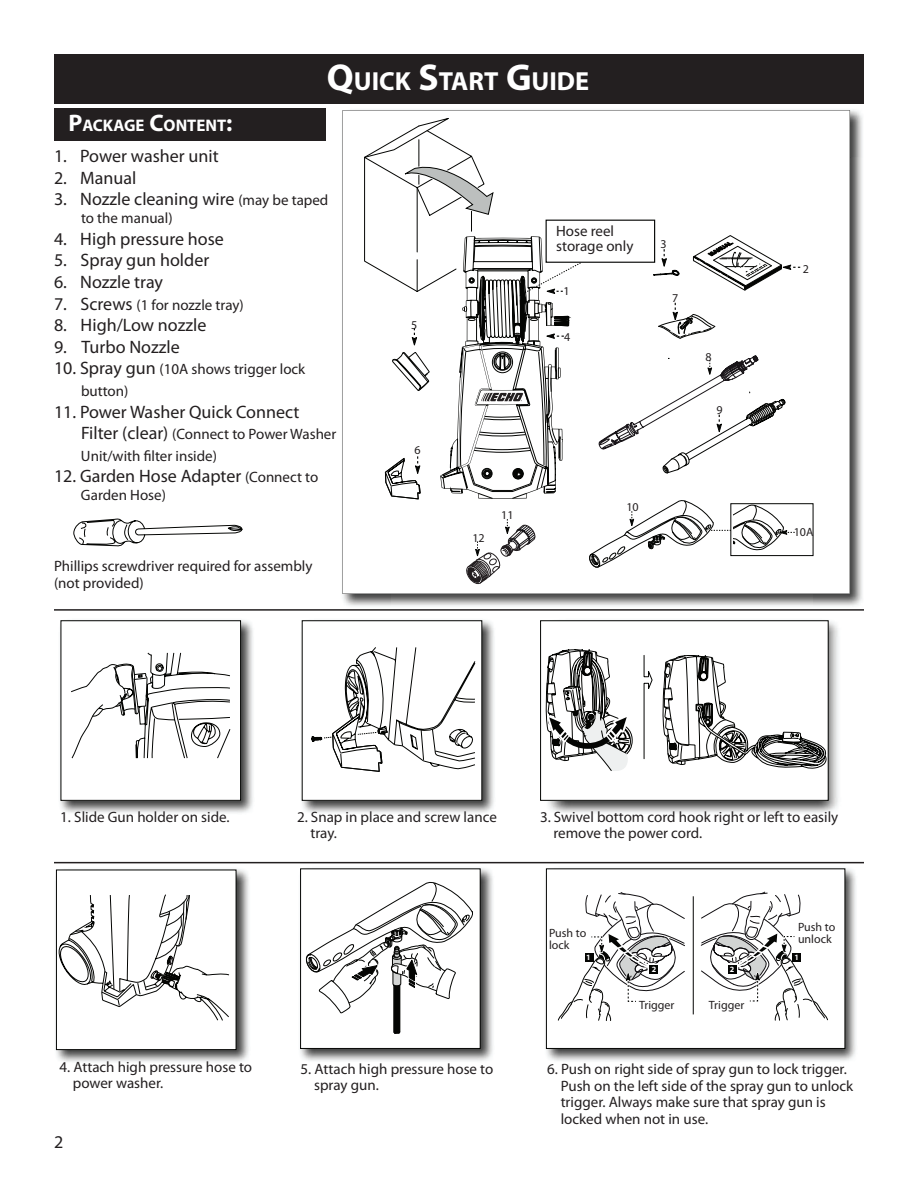
<style>
.page{position:relative;width:918px;height:1188px;background:#fff}
.page>*{position:absolute;margin:0;border:0;box-sizing:border-box;transform-origin:0 0}
.t1{font:700 26.25px "Myriad Pro";color:#fff}
.t2{font:18px "Myriad Pro";color:#231f20}
.t3{font:700 16.8px "Myriad Pro";color:#fff}
.t4{font:15px/16.5px "Myriad Pro";color:#231f20}
.t5{font:12px/12px "Myriad Pro";color:#231f20}
.t6{font:700 8.1px "Myriad Pro";color:#fff}
.s1{font-size:24px}
.s2{font-size:37.5px}
.s3{font-size:15px}
.s4{font-size:18px}
</style>
<div class="page">
<img style="left:544px;top:620px;width:295px;height:193px">
<svg style="left:73px;top:518px;width:170px;height:29px"></svg>
<img style="left:301px;top:620px;width:193px;height:193px">
<div style="left:302px;top:621px;width:180px;height:179px;background:#fff"></div>
<svg style="left:311px;top:647px;width:165px;height:125px"></svg>
<img style="left:60px;top:620px;width:193px;height:193px">
<div style="left:61px;top:621px;width:180px;height:179px;background:#fff"></div>
<div style="left:61px;top:621px;width:180px;height:180px;border:1px solid #040503"></div>
<svg style="left:71px;top:653px;width:159px;height:106px"></svg>
<div style="left:541px;top:621px;width:287px;height:179px;background:#fff"></div>
<div style="left:540px;top:621px;width:288px;height:180px;border:1px solid #040503"></div>
<svg style="left:662px;top:655px;width:164px;height:114px"></svg>
<svg style="left:644px;top:655px;width:8px;height:104px"></svg>
<svg style="left:545px;top:650px;width:88px;height:121px"></svg>
<img style="left:545px;top:868px;width:311px;height:193px">
<div style="left:546px;top:869px;width:299px;height:179px;background:#fff"></div>
<div style="left:546px;top:869px;width:299px;height:180px;border:1px solid #040503"></div>
<svg style="left:701px;top:892px;width:127px;height:129px"></svg>
<svg style="left:558px;top:892px;width:127px;height:129px"></svg>
<hr style="left:693px;top:896px;width:1px;height:118px;background:#040503">
<img style="left:55px;top:869px;width:194px;height:193px">
<div style="left:56px;top:870px;width:180px;height:180px;background:#fff"></div>
<div style="left:56px;top:870px;width:180px;height:180px;border:1px solid #040503"></div>
<svg style="left:57px;top:894px;width:173px;height:127px"></svg>
<img style="left:300px;top:868px;width:193px;height:193px">
<div style="left:301px;top:869px;width:179px;height:179px;background:#fff"></div>
<div style="left:300px;top:869px;width:180px;height:180px;border:1px solid #040503"></div>
<svg style="left:305px;top:882px;width:168px;height:152px"></svg>
<img style="left:850px;top:110px;width:13px;height:47px">
<img style="left:343px;top:594px;width:49px;height:12px">
<img style="left:813px;top:157px;width:50px;height:449px">
<img style="left:392px;top:594px;width:421px;height:12px">
<img style="left:392px;top:594px;width:408px;height:1px">
<svg style="left:342px;top:110px;width:508px;height:484px"></svg>
<svg style="left:693px;top:235px;width:107px;height:56px"></svg>
<svg style="left:654px;top:249px;width:25px;height:27px"></svg>
<svg style="left:598px;top:355px;width:188px;height:118px"></svg>
<svg style="left:658px;top:303px;width:58px;height:36px"></svg>
<svg style="left:589px;top:500px;width:206px;height:80px"></svg>
<div style="left:546px;top:220px;width:109px;height:43px;border:1px solid #040503"></div>
<svg style="left:364px;top:117px;width:217px;height:468px"></svg>
<div style="left:54px;top:54px;width:810px;height:50px;background:#231f20"></div>
<div style="left:54px;top:108px;width:272px;height:32px;background:#231f20"></div>
<hr style="left:54px;top:609px;width:810px;height:2px;background:#231f20">
<hr style="left:54px;top:862px;width:810px;height:1px;background:#231f20">
<p class="t3" style="left:68px;top:115px;width:166px"><span class="s1">P</span>ACKAGE <span class="s1">C</span>ONTENT<span class="s1">:</span></p>
<h1 class="t1" style="left:327px;top:64px;width:264px"><span class="s2">Q</span>UICK <span class="s2">S</span>TART <span class="s2">G</span>UIDE</h1>
<p class="t2" style="left:54px;top:145px;width:166px">1. Power washer unit</p>
<p class="t2" style="left:54px;top:166px;width:84px">2. Manual</p>
<p class="t2" style="left:54px;top:188px;width:276px">3. Nozzle cleaning wire <span class="s3">(may be taped</span></p>
<p class="t4" style="left:81px;top:210px;width:93px">to the manual)</p>
<p class="t2" style="left:54px;top:228px;width:171px">4. High pressure hose</p>
<p class="t2" style="left:54px;top:249px;width:157px">5. Spray gun holder</p>
<p class="t2" style="left:54px;top:271px;width:111px">6. Nozzle tray</p>
<p class="t4" style="left:54px;top:296px;width:191px"><span class="s4">7. Screws</span> (1 for nozzle tray)</p>
<p class="t2" style="left:54px;top:314px;width:154px">8. High/Low nozzle</p>
<p class="t2" style="left:54px;top:336px;width:127px">9. Turbo Nozzle</p>
<p class="t4" style="left:81px;top:358px;width:226px;line-height:21.6px;text-indent:-27px"><span class="s4">10. Spray gun</span> (10A shows trigger lock button)</p>
<p class="t2" style="left:54px;top:400px;width:247px">11. Power Washer Quick Connect</p>
<p class="t4" style="left:81px;top:423px;width:257px;line-height:21.6px"><span class="s4">Filter (clear)</span> (Connect to Power Washer<br>Unit/with filter inside)</p>
<p class="t2" style="left:54px;top:465px;width:266px">12. Garden Hose Adapter <span class="s3">(Connect to</span></p>
<p class="t4" style="left:81px;top:487px;width:87px">Garden Hose)</p>
<p class="t4" style="left:54px;top:558px;width:260px">Phillips screwdriver required for assembly (not provided)</p>
<p class="t5" style="left:411px;top:318px;width:8px">5</p>
<p class="t5" style="left:415px;top:443px;width:8px">6</p>
<p class="t4" style="left:556px;top:223px;width:79px;line-height:15px">Hose reel storage only</p>
<p class="t5" style="left:563px;top:285px;width:8px">1</p>
<p class="t5" style="left:564px;top:331px;width:8px">4</p>
<p class="t5" style="left:472px;top:532px;width:14px">12</p>
<p class="t5" style="left:501px;top:509px;width:14px">11</p>
<p class="t5" style="left:626px;top:501px;width:14px">10</p>
<p class="t5" style="left:661px;top:238px;width:8px">3</p>
<p class="t5" style="left:672px;top:292px;width:8px">7</p>
<p class="t5" style="left:706px;top:351px;width:8px">8</p>
<p class="t5" style="left:716px;top:404px;width:8px">9</p>
<p class="t5" style="left:803px;top:263px;width:8px">2</p>
<p class="t5" style="left:794px;top:526px;width:21px">10A</p>
<p class="t4" style="left:60px;top:808px;width:171px">1. Slide Gun holder on side.</p>
<p class="t4" style="left:310px;top:808px;width:188px;text-indent:-14px">2. Snap in place and screw lance tray.</p>
<p class="t4" style="left:554px;top:808px;width:286px;text-indent:-14px">3. Swivel bottom cord hook right or left to easily remove the power cord.</p>
<p class="t5" style="left:549px;top:927px;width:39px">Push to lock</p>
<p class="t5" style="left:798px;top:920px;width:39px">Push to unlock</p>
<p class="t6" style="left:586px;top:952px;width:6px">1</p>
<p class="t6" style="left:652px;top:964px;width:6px">2</p>
<p class="t6" style="left:730px;top:964px;width:6px">2</p>
<p class="t5" style="left:639px;top:999px;width:37px">Trigger</p>
<p class="t5" style="left:709px;top:999px;width:37px">Trigger</p>
<p class="t6" style="left:794px;top:952px;width:6px">1</p>
<p class="t4" style="left:73px;top:1058px;width:181px;text-indent:-14px">4. Attach high pressure hose to power washer.</p>
<p class="t4" style="left:314px;top:1060px;width:181px;text-indent:-14px">5. Attach high pressure hose to spray gun.</p>
<p class="t4" style="left:561px;top:1061px;width:294px;text-indent:-14px">6. Push on right side of spray gun to lock trigger.<br>Push on the left side of the spray gun to unlock trigger. Always make sure that spray gun is locked when not in use.</p>
<p class="t2" style="left:54px;top:1130px;width:11px">2</p>
</div>
